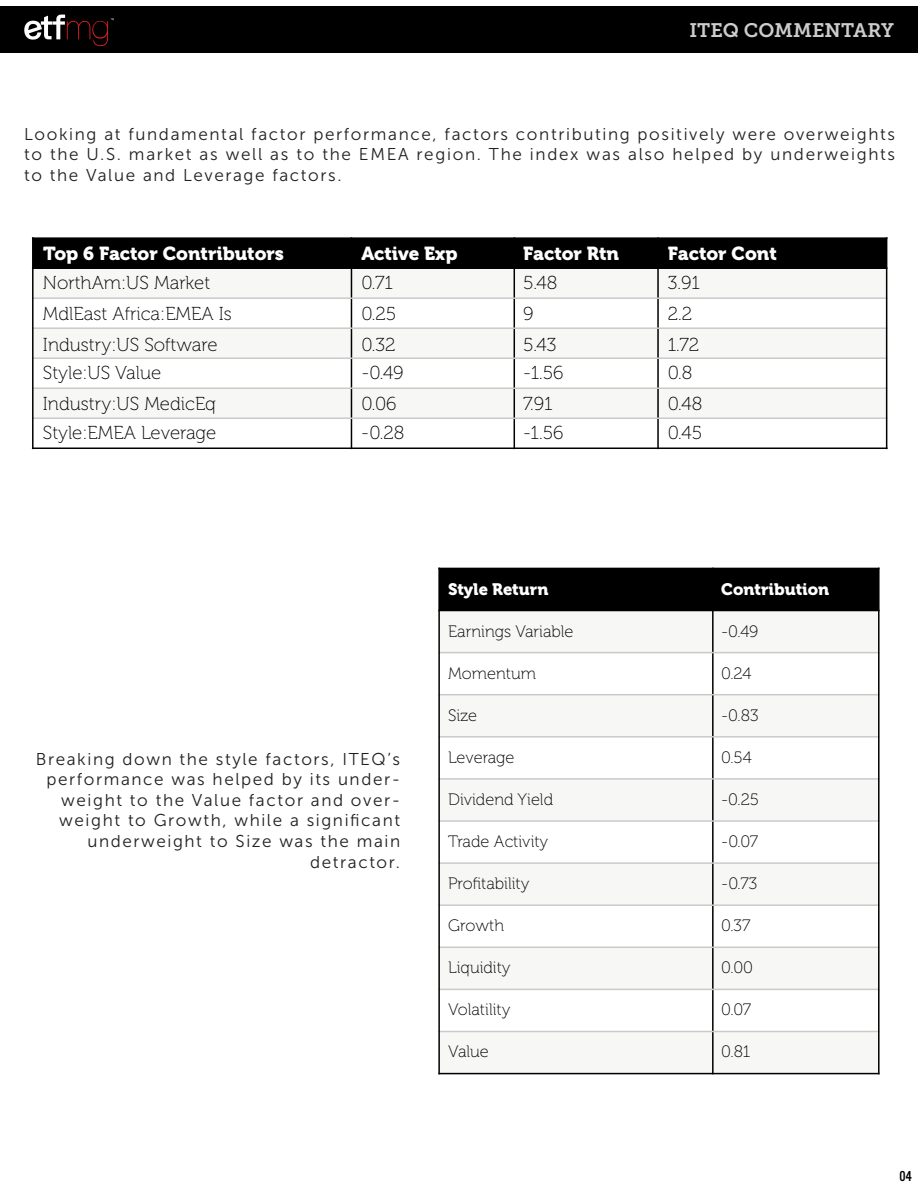
<style>
.page{position:relative;width:918px;height:1188px;background:#fff}
.page>*{position:absolute;margin:0;border:0;box-sizing:border-box;transform-origin:0 0}
.t1{font:19.5px "Museo Slab 700";color:#cccccb}
.t2{font:18.75px "Museo 100";color:#000}
.t3{font:18.75px "Museo 900";color:#fff}
.t4{font:17.1px/20.5px "Museo Sans 300";letter-spacing:.095em;color:#231f20;text-align:justify}
.t5{font:16.5px "Museo 100";color:#000}
.t6{font:16.5px "Museo 900";color:#fff}
.t7{font:15px "Alternate Got No 3 D";color:#000}
</style>
<div class="page">
<div style="left:0;top:7px;width:918px;height:46px;background:#000"></div>
<div style="left:33px;top:238px;width:318px;height:30px;background:#000"></div>
<div style="left:351px;top:238px;width:163px;height:30px;background:#000"></div>
<div style="left:514px;top:238px;width:144px;height:30px;background:#000"></div>
<div style="left:658px;top:238px;width:229px;height:30px;background:#000"></div>
<div style="left:33px;top:268px;width:318px;height:30px;background:#f7f7f6"></div>
<div style="left:351px;top:268px;width:163px;height:30px;background:#f7f7f6"></div>
<div style="left:514px;top:268px;width:144px;height:30px;background:#f7f7f6"></div>
<div style="left:658px;top:268px;width:229px;height:30px;background:#f7f7f6"></div>
<div style="left:33px;top:328px;width:318px;height:30px;background:#f7f7f6"></div>
<div style="left:351px;top:328px;width:163px;height:30px;background:#f7f7f6"></div>
<div style="left:514px;top:328px;width:144px;height:30px;background:#f7f7f6"></div>
<div style="left:658px;top:328px;width:229px;height:30px;background:#f7f7f6"></div>
<div style="left:33px;top:388px;width:318px;height:30px;background:#f7f7f6"></div>
<div style="left:351px;top:388px;width:163px;height:30px;background:#f7f7f6"></div>
<div style="left:514px;top:388px;width:144px;height:30px;background:#f7f7f6"></div>
<div style="left:658px;top:388px;width:229px;height:30px;background:#f7f7f6"></div>
<hr style="left:351px;top:237px;width:1px;height:212px;background:#000">
<hr style="left:514px;top:237px;width:1px;height:212px;background:#000">
<hr style="left:657px;top:237px;width:2px;height:212px;background:#000">
<hr style="left:32px;top:267px;width:856px;height:2px;background:#000">
<hr style="left:32px;top:297px;width:856px;height:2px;background:#cbcaca">
<hr style="left:32px;top:327px;width:856px;height:2px;background:#cbcaca">
<hr style="left:32px;top:357px;width:856px;height:2px;background:#cbcaca">
<hr style="left:32px;top:387px;width:856px;height:2px;background:#cbcaca">
<hr style="left:32px;top:417px;width:856px;height:2px;background:#cbcaca">
<hr style="left:32px;top:237px;width:2px;height:212px;background:#000">
<hr style="left:886px;top:237px;width:1px;height:212px;background:#000">
<hr style="left:32px;top:237px;width:856px;height:2px;background:#000">
<hr style="left:32px;top:448px;width:856px;height:1px;background:#000">
<div style="left:439px;top:568px;width:274px;height:43px;background:#000"></div>
<div style="left:713px;top:568px;width:166px;height:43px;background:#000"></div>
<div style="left:439px;top:611px;width:274px;height:42px;background:#f7f7f6"></div>
<div style="left:713px;top:611px;width:166px;height:42px;background:#f7f7f6"></div>
<div style="left:439px;top:695px;width:274px;height:42px;background:#f7f7f6"></div>
<div style="left:713px;top:695px;width:166px;height:42px;background:#f7f7f6"></div>
<div style="left:439px;top:779px;width:274px;height:42px;background:#f7f7f6"></div>
<div style="left:713px;top:779px;width:166px;height:42px;background:#f7f7f6"></div>
<div style="left:439px;top:863px;width:274px;height:42px;background:#f7f7f6"></div>
<div style="left:713px;top:863px;width:166px;height:42px;background:#f7f7f6"></div>
<div style="left:439px;top:947px;width:274px;height:42px;background:#f7f7f6"></div>
<div style="left:713px;top:947px;width:166px;height:42px;background:#f7f7f6"></div>
<div style="left:439px;top:1031px;width:274px;height:43px;background:#f7f7f6"></div>
<div style="left:713px;top:1031px;width:166px;height:43px;background:#f7f7f6"></div>
<hr style="left:712px;top:568px;width:2px;height:506px;background:#000">
<hr style="left:438px;top:652px;width:442px;height:1px;background:#cbcaca">
<hr style="left:438px;top:694px;width:442px;height:1px;background:#cbcaca">
<hr style="left:438px;top:736px;width:442px;height:2px;background:#cbcaca">
<hr style="left:438px;top:778px;width:442px;height:2px;background:#cbcaca">
<hr style="left:438px;top:820px;width:442px;height:2px;background:#cbcaca">
<hr style="left:438px;top:862px;width:442px;height:2px;background:#cbcaca">
<hr style="left:438px;top:904px;width:442px;height:2px;background:#cbcaca">
<hr style="left:438px;top:947px;width:442px;height:1px;background:#cbcaca">
<hr style="left:438px;top:989px;width:442px;height:1px;background:#cbcaca">
<hr style="left:438px;top:1031px;width:442px;height:1px;background:#cbcaca">
<hr style="left:438px;top:568px;width:2px;height:506px;background:#000">
<hr style="left:878px;top:568px;width:2px;height:506px;background:#000">
<hr style="left:438px;top:1073px;width:442px;height:1px;background:#000">
<svg style="left:24px;top:15px;width:90px;height:31px"></svg>
<p class="t1" style="left:689px;top:19px;width:206px">ITEQ COMMENTARY</p>
<p class="t4" style="left:24px;top:124px;width:873px">Looking at fundamental factor performance, factors contributing positively were overweights to the U.S. market as well as to the EMEA region. The index was also helped by underweights to the Value and Leverage factors.</p>
<p class="t3" style="left:43px;top:243px;width:243px">Top 6 Factor Contributors</p>
<p class="t3" style="left:361px;top:243px;width:98px">Active Exp</p>
<p class="t3" style="left:523px;top:243px;width:97px">Factor Rtn</p>
<p class="t3" style="left:668px;top:243px;width:110px">Factor Cont</p>
<p class="t2" style="left:43px;top:273px;width:169px">NorthAm:US Market</p>
<p class="t2" style="left:361px;top:273px;width:33px">0.71</p>
<p class="t2" style="left:523px;top:273px;width:36px">5.48</p>
<p class="t2" style="left:668px;top:273px;width:33px">3.91</p>
<p class="t2" style="left:43px;top:303px;width:190px">MdlEast Africa:EMEA Is</p>
<p class="t2" style="left:361px;top:303px;width:36px">0.25</p>
<p class="t2" style="left:523px;top:303px;width:12px">9</p>
<p class="t2" style="left:668px;top:303px;width:26px">2.2</p>
<p class="t2" style="left:43px;top:334px;width:176px">Industry:US Software</p>
<p class="t2" style="left:361px;top:334px;width:36px">0.32</p>
<p class="t2" style="left:523px;top:334px;width:35px">5.43</p>
<p class="t2" style="left:668px;top:334px;width:33px">1.72</p>
<p class="t2" style="left:43px;top:363px;width:120px">Style:US Value</p>
<p class="t2" style="left:361px;top:363px;width:44px">-0.49</p>
<p class="t2" style="left:523px;top:363px;width:42px">-1.56</p>
<p class="t2" style="left:668px;top:363px;width:26px">0.8</p>
<p class="t2" style="left:43px;top:394px;width:175px">Industry:US MedicEq</p>
<p class="t2" style="left:361px;top:394px;width:37px">0.06</p>
<p class="t2" style="left:523px;top:394px;width:31px">7.91</p>
<p class="t2" style="left:668px;top:394px;width:36px">0.48</p>
<p class="t2" style="left:43px;top:423px;width:175px">Style:EMEA Leverage</p>
<p class="t2" style="left:361px;top:423px;width:45px">-0.28</p>
<p class="t2" style="left:523px;top:423px;width:42px">-1.56</p>
<p class="t2" style="left:668px;top:423px;width:36px">0.45</p>
<p class="t4" style="left:36px;top:749px;width:366px;text-align:right">Breaking down the style factors, ITEQ’s performance was helped by its under&shy;weight to the Value factor and over&shy;weight to Growth, while a significant underweight to Size was the main detractor.</p>
<p class="t6" style="left:448px;top:580px;width:102px">Style Return</p>
<p class="t6" style="left:721px;top:580px;width:110px">Contribution</p>
<p class="t5" style="left:448px;top:623px;width:127px">Earnings Variable</p>
<p class="t5" style="left:721px;top:623px;width:39px">-0.49</p>
<p class="t5" style="left:448px;top:665px;width:90px">Momentum</p>
<p class="t5" style="left:721px;top:665px;width:32px">0.24</p>
<p class="t5" style="left:448px;top:707px;width:31px">Size</p>
<p class="t5" style="left:721px;top:707px;width:39px">-0.83</p>
<p class="t5" style="left:448px;top:749px;width:68px">Leverage</p>
<p class="t5" style="left:721px;top:749px;width:32px">0.54</p>
<p class="t5" style="left:448px;top:791px;width:106px">Dividend Yield</p>
<p class="t5" style="left:721px;top:791px;width:39px">-0.25</p>
<p class="t5" style="left:448px;top:833px;width:102px">Trade Activity</p>
<p class="t5" style="left:721px;top:833px;width:38px">-0.07</p>
<p class="t5" style="left:448px;top:875px;width:83px">Profitability</p>
<p class="t5" style="left:721px;top:875px;width:37px">-0.73</p>
<p class="t5" style="left:448px;top:917px;width:57px">Growth</p>
<p class="t5" style="left:721px;top:917px;width:31px">0.37</p>
<p class="t5" style="left:448px;top:959px;width:64px">Liquidity</p>
<p class="t5" style="left:721px;top:959px;width:33px">0.00</p>
<p class="t5" style="left:448px;top:1001px;width:64px">Volatility</p>
<p class="t5" style="left:721px;top:1001px;width:31px">0.07</p>
<p class="t5" style="left:448px;top:1043px;width:42px">Value</p>
<p class="t5" style="left:721px;top:1043px;width:31px">0.81</p>
<p class="t7" style="left:900px;top:1168px;width:14px">04</p>
</div>
